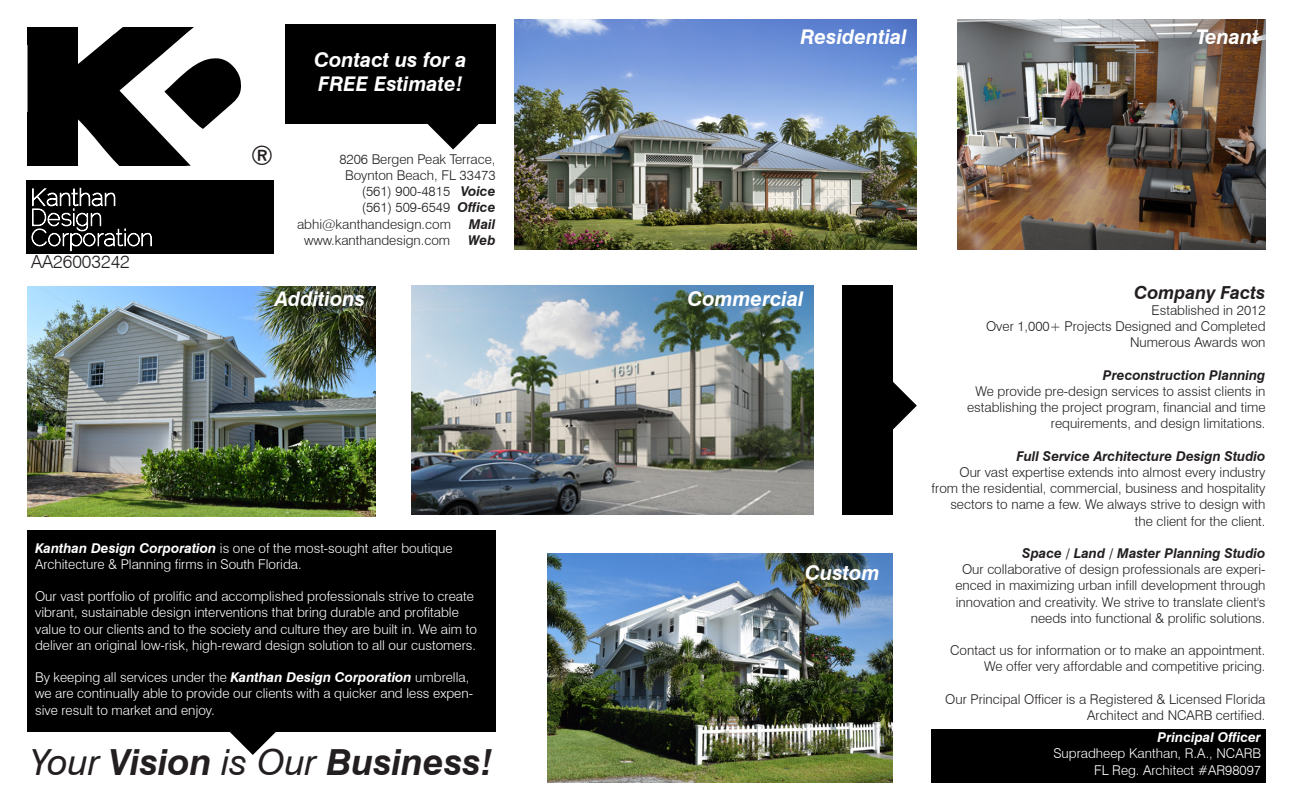
<style>
.page{position:relative;width:1296px;height:810px;background:#fff}
.page>*{position:absolute;margin:0;border:0;box-sizing:border-box;transform-origin:0 0}
.t1{font:italic 700 36px "Swiss 721 BT";color:#231f20}
.t2{font:27px "Swiss 721 BT";color:#231f20}
.t3{font:italic 700 20.25px/24.3px "Swiss 721 BT";color:#fff}
.t4{font:italic 700 18px "Swiss 721 BT";color:#231f20}
.t5{font:300 18px "Swiss 721 BT";color:#231f20}
.t6{font:300 13.5px/16.2px "Swiss 721 BT";color:#231f20;text-align:right}
.t7{font:300 13.5px/16.2px "Swiss 721 BT";color:#fff}
.t8{font:italic 700 13.5px "Swiss 721 BT";color:#231f20}
.t9{font:italic 700 13.5px "Swiss 721 BT";color:#fff}
.s1{font-weight:700;font-style:italic}
.s2{font-weight:400}
</style>
<div class="page">
<div style="left:27px;top:531px;width:469px;height:201px;background:#000"></div>
<svg style="left:27px;top:27px;width:214px;height:139px"></svg>
<div style="left:27px;top:181px;width:247px;height:72px;background:#000"></div>
<svg style="left:26px;top:181px;width:126px;height:70px"></svg>
<img style="left:958px;top:19px;width:308px;height:230px">
<img style="left:515px;top:19px;width:402px;height:230px">
<img style="left:548px;top:553px;width:344px;height:230px">
<img style="left:27px;top:287px;width:348px;height:230px">
<img style="left:412px;top:286px;width:402px;height:229px">
<div style="left:842px;top:285px;width:50px;height:230px;background:#000"></div>
<div style="left:932px;top:729px;width:334px;height:54px;background:#000"></div>
<div style="left:285px;top:24px;width:211px;height:100px;background:#000"></div>
<svg style="left:427px;top:124px;width:51px;height:26px"></svg>
<svg style="left:892px;top:379px;width:25px;height:52px"></svg>
<svg style="left:230px;top:732px;width:46px;height:23px"></svg>
<p class="t5" style="left:31px;top:250px;width:100px">AA26003242</p>
<p class="t2" style="left:251px;top:139px;width:24px">®</p>
<p class="t3" style="left:314px;top:47px;width:154px">Contact us for a<br>FREE Estimate!</p>
<p class="t6" style="left:339px;top:151px;width:158px">8206 Bergen Peak Terrace,</p>
<p class="t6" style="left:345px;top:167px;width:152px">Boynton Beach, FL 33473</p>
<p class="t6" style="left:362px;top:183px;width:135px">(561) 900-4815 <span class="s1">Voice</span></p>
<p class="t6" style="left:362px;top:199px;width:135px">(561) 509-6549 <span class="s1">Office</span></p>
<p class="t6" style="left:297px;top:216px;width:155px">abhi@kanthandesign.com</p>
<p class="t8" style="left:469px;top:216px;width:28px">Mail</p>
<p class="t6" style="left:304px;top:232px;width:148px">www.kanthandesign.com</p>
<p class="t8" style="left:468px;top:232px;width:29px">Web</p>
<p class="t3" style="left:800px;top:24px;width:108px">Residential</p>
<p class="t3" style="left:1196px;top:24px;width:64px">Tenant</p>
<p class="t3" style="left:275px;top:287px;width:92px">Additions</p>
<p class="t3" style="left:687px;top:287px;width:118px">Commercial</p>
<p class="t7" style="left:35px;top:540px;width:419px"><span class="s1">Kanthan Design Corporation</span> is one of the most-sought after boutique<br>Architecture &amp; Planning firms in South Florida.</p>
<p class="t7" style="left:35px;top:588px;width:443px">Our vast portfolio of prolific and accomplished professionals strive to create vibrant, sustainable design interventions that bring durable and profitable value to our clients and to the society and culture they are built in. We aim to deliver an original low-risk, high-reward design solution to all our customers.</p>
<p class="t7" style="left:35px;top:669px;width:440px">By keeping all services under the <span class="s1">Kanthan Design Corporation</span> umbrella, we are continually able to provide our clients with a quicker and less expen&shy;sive result to market and enjoy.</p>
<p class="t1" style="left:31px;top:741px;width:464px"><span class="s2">Your</span> Vision <span class="s2">is Our</span> Business!</p>
<p class="t3" style="left:805px;top:560px;width:76px">Custom</p>
<p class="t4" style="left:1134px;top:281px;width:133px">Company Facts</p>
<p class="t6" style="left:1152px;top:302px;width:115px">Established in 2012</p>
<p class="t6" style="left:986px;top:318px;width:281px">Over 1,000+ Projects Designed and Completed</p>
<p class="t6" style="left:1130px;top:334px;width:137px">Numerous Awards won</p>
<p class="t8" style="left:1103px;top:367px;width:164px">Preconstruction Planning</p>
<p class="t6" style="left:967px;top:383px;width:300px">We provide pre-design services to assist clients in establishing the project program, financial and time requirements, and design limitations.</p>
<p class="t8" style="left:1017px;top:448px;width:251px">Full Service Architecture Design Studio</p>
<p class="t6" style="left:932px;top:464px;width:335px">Our vast expertise extends into almost every industry from the residential, commercial, business and hospitality sectors to name a few. We always strive to design with the client for the client.</p>
<p class="t8" style="left:1022px;top:545px;width:245px">Space / Land / Master Planning Studio</p>
<p class="t6" style="left:955px;top:561px;width:312px">Our collaborative of design professionals are experi&shy;enced in maximizing urban infill development through innovation and creativity. We strive to translate client's needs into functional &amp; prolific solutions.</p>
<p class="t6" style="left:950px;top:642px;width:317px">Contact us for information or to make an appointment.<br>We offer very affordable and competitive pricing.</p>
<p class="t6" style="left:945px;top:691px;width:322px">Our Principal Officer is a Registered &amp; Licensed Florida<br>Architect and NCARB certified.</p>
<p class="t9" style="left:1158px;top:729px;width:105px">Principal Officer</p>
<p class="t7" style="left:1053px;top:745px;width:209px">Supradheep Kanthan, R.A., NCARB</p>
<p class="t7" style="left:1094px;top:762px;width:169px">FL Reg. Architect #AR98097</p>
</div>
